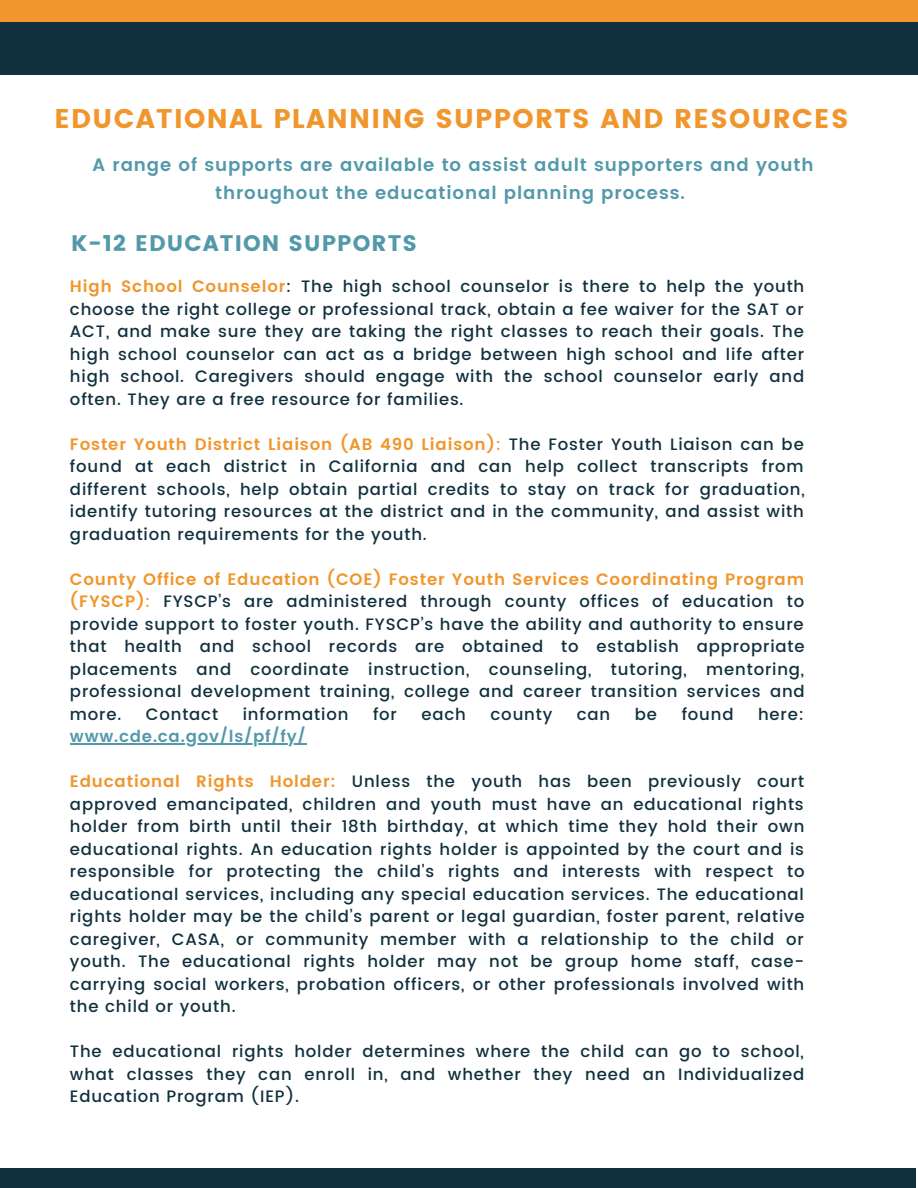
<style>
.page{position:relative;width:918px;height:1188px;background:#fff}
.page>*{position:absolute;margin:0;border:0;box-sizing:border-box;transform-origin:0 0}
.t1{font:27px "Poppins";letter-spacing:.05em;color:#f0962c}
.t2{font:22.5px "Poppins";letter-spacing:.05em;color:#5399aa}
.t3{font:600 18px/28.2px "Poppins";letter-spacing:.05em;color:#5399aa;text-align:center}
.t4{font:500 16.5px/22.5px "Poppins";letter-spacing:.05em;color:#11303e;text-align:justify}
.t5{font:600 16.5px "Poppins";letter-spacing:.05em;color:#5399aa}
.s1{font-weight:600;color:#f0962c}
.s2{color:#f0962c}
</style>
<div class="page">
<div style="left:0;top:1169px;width:916px;height:19px;background:#11303e"></div>
<div style="left:0;top:0;width:917px;height:75px;background:#11303e"></div>
<div style="left:0;top:0;width:918px;height:22px;background:#f0962c"></div>
<hr style="left:70px;top:744px;width:236px;height:1px;background:#5399aa">
<h1 class="t1" style="left:55px;top:103px;width:795px">EDUCATIONAL PLANNING SUPPORTS AND RESOURCES</h1>
<p class="t3" style="left:93px;top:151px;width:722px">A range of supports are available to assist adult supporters and youth throughout the educational planning process.</p>
<h2 class="t2" style="left:71px;top:230px;width:347px">K-12 EDUCATION SUPPORTS</h2>
<p class="t4" style="left:70px;top:276px;width:736px"><span class="s1">High School Counselor</span>: The high school counselor is there to help the youth choose the right college or professional track, obtain a fee waiver for the SAT or ACT, and make sure they are taking the right classes to reach their goals. The high school counselor can act as a bridge between high school and life after high school. Caregivers should engage with the school counselor early and often. They are a free resource for families.</p>
<p class="t4" style="left:70px;top:433px;width:736px"><span class="s1">Foster Youth District Liaison (AB 490 Liaison)</span><span class="s2">:</span> The Foster Youth Liaison can be found at each district in California and can help collect transcripts from different schools, help obtain partial credits to stay on track for graduation, identify tutoring resources at the district and in the community, and assist with graduation requirements for the youth.</p>
<p class="t4" style="left:70px;top:568px;width:736px"><span class="s1">County Office of Education (COE) Foster Youth Services Coordinating Program (FYSCP)</span><span class="s2">:</span> FYSCP’s are administered through county offices of education to provide support to foster youth. FYSCP’s have the ability and authority to ensure that health and school records are obtained to establish appropriate placements and coordinate instruction, counseling, tutoring, mentoring, professional development training, college and career transition services and more.</p>
<p class="t4" style="left:146px;top:703px;width:74px">Contact</p>
<p class="t4" style="left:243px;top:703px;width:107px">information</p>
<p class="t4" style="left:373px;top:703px;width:25px">for</p>
<p class="t4" style="left:422px;top:703px;width:46px">each</p>
<p class="t4" style="left:491px;top:703px;width:63px">county</p>
<p class="t4" style="left:577px;top:703px;width:35px">can</p>
<p class="t4" style="left:635px;top:703px;width:24px">be</p>
<p class="t4" style="left:682px;top:703px;width:53px">found</p>
<p class="t4" style="left:758px;top:703px;width:47px">here:</p>
<p class="t5" style="left:70px;top:724px;width:237px">www.cde.ca.gov/ls/pf/fy/</p>
<p class="t4" style="left:70px;top:771px;width:736px"><span class="s1">Educational Rights Holder:</span> Unless the youth has been previously court approved emancipated, children and youth must have an educational rights holder from birth until their 18th birthday, at which time they hold their own educational rights. An education rights holder is appointed by the court and is responsible for protecting the child's rights and interests with respect to educational services, including any special education services. The educational rights holder may be the child’s parent or legal guardian, foster parent, relative caregiver, CASA, or community member with a relationship to the child or youth. The educational rights holder may not be group home staff, case&shy;carrying social workers, probation officers, or other professionals involved with the child or youth.</p>
<p class="t4" style="left:70px;top:1041px;width:736px">The educational rights holder determines where the child can go to school, what classes they can enroll in, and whether they need an Individualized Education Program (IEP).</p>
</div>
